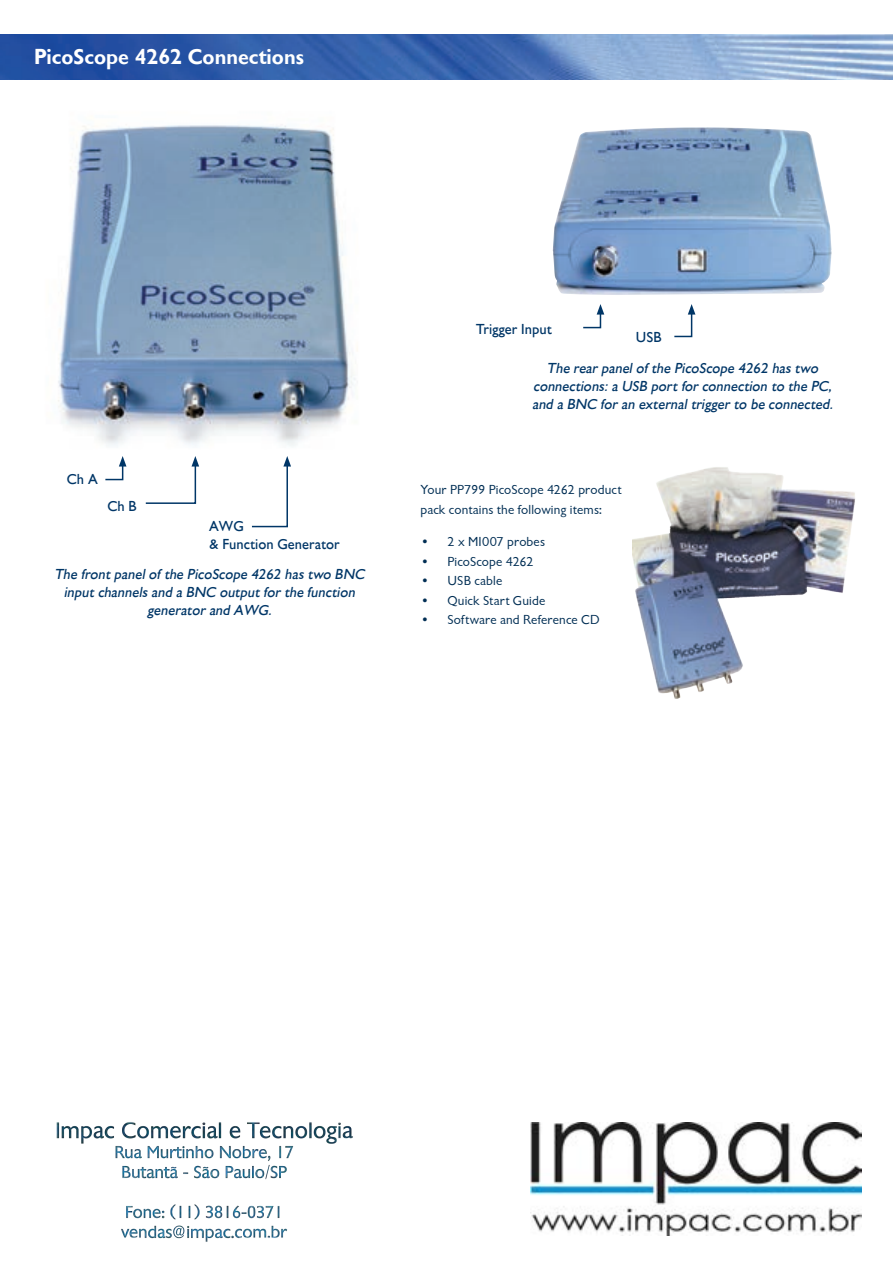
<style>
.page{position:relative;width:893px;height:1263px;background:#fff}
.page>*{position:absolute;margin:0;border:0;box-sizing:border-box;transform-origin:0 0}
.t1{font:700 22.5px "Chantilly";color:#fff}
.t2{font:italic 500 15px/18px "Chantilly";letter-spacing:-.005em;color:#003667;text-align:center}
.t3{font:500 15px/18px "Chantilly";color:#003667}
.t4{font:13.5px/19.5px "Chantilly";letter-spacing:.01em;color:#002e54}
</style>
<div class="page">
<img style="left:553px;top:127px;width:279px;height:168px">
<img style="left:58px;top:124px;width:300px;height:343px">
<svg style="left:144px;top:456px;width:55px;height:48px"></svg>
<svg style="left:250px;top:456px;width:41px;height:72px"></svg>
<svg style="left:104px;top:456px;width:22px;height:25px"></svg>
<svg style="left:674px;top:304px;width:21px;height:34px"></svg>
<svg style="left:583px;top:304px;width:21px;height:25px"></svg>
<img style="left:632px;top:467px;width:223px;height:232px">
<img style="left:0;top:34px;width:893px;height:46px">
<img style="left:56px;top:1122px;width:297px;height:120px">
<img style="left:531px;top:1123px;width:330px;height:113px">
<h1 class="t1" style="left:34px;top:44px;width:272px">PicoScope 4262 Connections</h1>
<p class="t3" style="left:67px;top:470px;width:32px">Ch A</p>
<p class="t3" style="left:107px;top:497px;width:31px">Ch B</p>
<p class="t3" style="left:209px;top:517px;width:132px">AWG<br>&amp; Function Generator</p>
<p class="t2" style="left:55px;top:565px;width:314px">The frontpanelof the PicoScope 4262 has two BNC inputchannels and a BNC outputfor the function generator and AWG.</p>
<p class="t3" style="left:476px;top:321px;width:77px">Trigger Input</p>
<p class="t3" style="left:636px;top:328px;width:27px">USB</p>
<p class="t2" style="left:532px;top:359px;width:305px">The rear panelof the PicoScope 4262 has two connections:a USB portfor connection to the PC, and a BNC for an externaltrigger to be connected.</p>
<p class="t4" style="left:420px;top:480px;width:202px">Your PP799 PicoScope 4262 product pack contains the following items:</p>
<p class="t4" style="left:420px;top:532px;width:126px">• 2 x MI007 probes</p>
<p class="t4" style="left:420px;top:552px;width:115px">• PicoScope 4262</p>
<p class="t4" style="left:420px;top:571px;width:83px">• USB cable</p>
<p class="t4" style="left:420px;top:591px;width:126px">• Quick Start Guide</p>
<p class="t4" style="left:420px;top:610px;width:181px">• Software and Reference CD</p>
</div>
